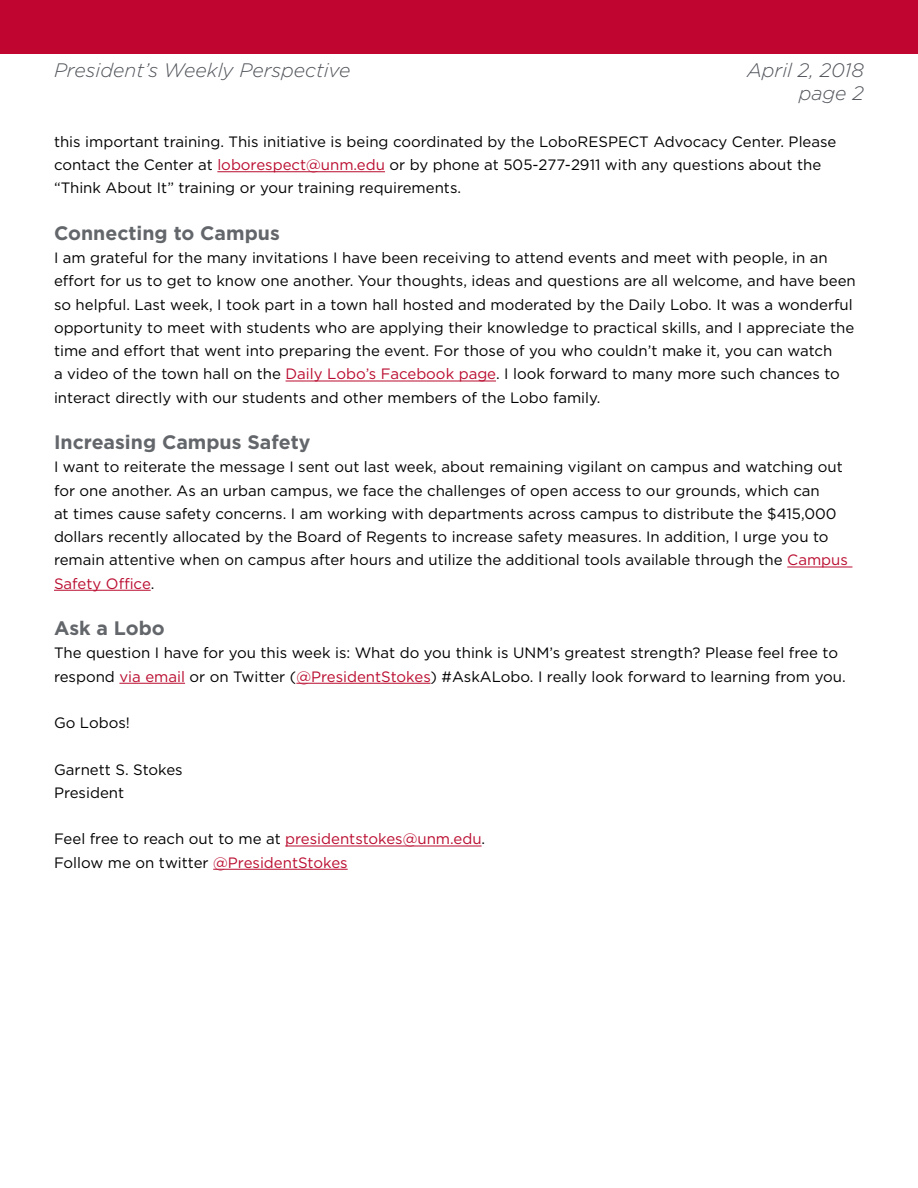
<style>
.page{position:relative;width:918px;height:1188px;background:#fff}
.page>*{position:absolute;margin:0;border:0;box-sizing:border-box;transform-origin:0 0}
.t1{font:700 19.5px "Gotham";color:#63666a}
.t2{font:italic 300 19.5px/23.4px "Gotham";color:#52555b;text-align:right}
.t3{font:15px/23.2px "Gotham";color:#000}
.s1{color:#ba0c2f}
</style>
<div class="page">
<hr style="left:217px;top:171px;width:168px;height:1px;background:#ba0c2f">
<hr style="left:286px;top:381px;width:210px;height:1px;background:#ba0c2f">
<hr style="left:787px;top:567px;width:65px;height:1px;background:#ba0c2f">
<hr style="left:54px;top:590px;width:97px;height:1px;background:#ba0c2f">
<hr style="left:119px;top:683px;width:66px;height:1px;background:#ba0c2f">
<hr style="left:296px;top:683px;width:135px;height:1px;background:#ba0c2f">
<hr style="left:285px;top:846px;width:197px;height:1px;background:#ba0c2f">
<hr style="left:213px;top:869px;width:135px;height:1px;background:#ba0c2f">
<div style="left:0;top:0;width:918px;height:53px;background:#c00630"></div>
<h1 class="t2" style="left:54px;top:58px;width:298px">President’s Weekly Perspective</h1>
<h1 class="t2" style="left:747px;top:58px;width:118px">April 2, 2018 page 2</h1>
<p class="t3" style="left:54px;top:130px;width:784px">this important training. This initiative is being coordinated by the LoboRESPECT Advocacy Center. Please contact the Center at <span class="s1">loborespect@unm.edu</span> or by phone at 505-277-2911 with any questions about the “Think About It” training or your training requirements.</p>
<h1 class="t1" style="left:54px;top:220px;width:227px">Connecting to Campus</h1>
<p class="t3" style="left:54px;top:246px;width:803px">I am grateful for the many invitations I have been receiving to attend events and meet with people, in an effort for us to get to know one another. Your thoughts, ideas and questions are all welcome, and have been so helpful. Last week, I took part in a town hall hosted and moderated by the Daily Lobo. It was a wonderful opportunity to meet with students who are applying their knowledge to practical skills, and I appreciate the time and effort that went into preparing the event. For those of you who couldn’t make it, you can watch<br>a video of the town hall on the <span class="s1">Daily Lobo’s Facebook page</span>. I look forward to many more such chances to interact directly with our students and other members of the Lobo family.</p>
<h1 class="t1" style="left:54px;top:429px;width:258px">Increasing Campus Safety</h1>
<p class="t3" style="left:54px;top:455px;width:795px">I want to reiterate the message I sent out last week, about remaining vigilant on campus and watching out for one another. As an urban campus, we face the challenges of open access to our grounds, which can<br>at times cause safety concerns. I am working with departments across campus to distribute the $415,000 dollars recently allocated by the Board of Regents to increase safety measures. In addition, I urge you to remain attentive when on campus after hours and utilize the additional tools available through the <span class="s1">Campus Safety Office</span>.</p>
<h1 class="t1" style="left:54px;top:615px;width:112px">Ask a Lobo</h1>
<p class="t3" style="left:54px;top:641px;width:793px">The question I have for you this week is: What do you think is UNM’s greatest strength? Please feel free to respond <span class="s1">via email</span> or on Twitter (<span class="s1">@PresidentStokes</span>) #AskALobo. I really look forward to learning from you.</p>
<p class="t3" style="left:54px;top:711px;width:77px">Go Lobos!</p>
<p class="t3" style="left:54px;top:757px;width:130px">Garnett S. Stokes<br>President</p>
<p class="t3" style="left:54px;top:827px;width:433px">Feel free to reach out to me at <span class="s1">presidentstokes@unm.edu</span>.<br>Follow me on twitter <span class="s1">@PresidentStokes</span></p>
</div>
